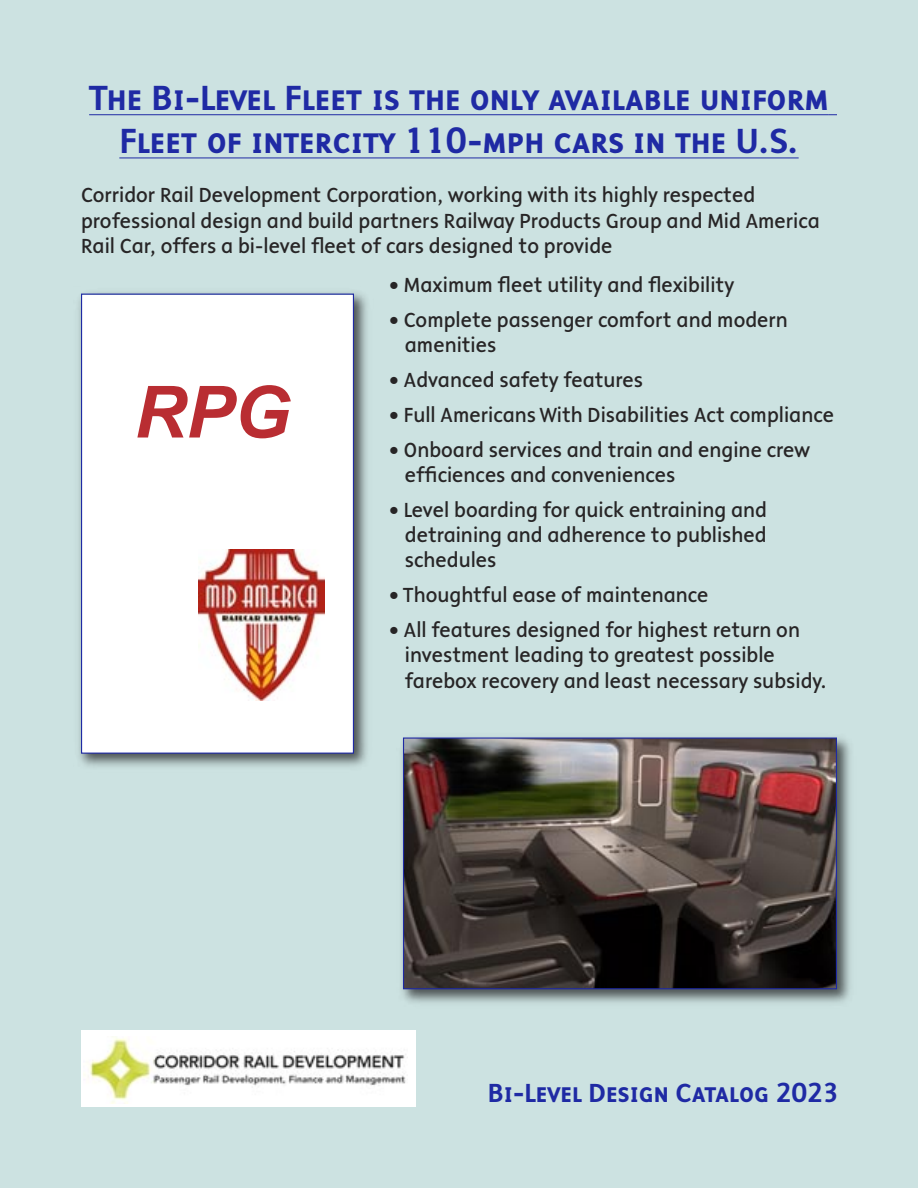
<style>
.page{position:relative;width:918px;height:1188px;background:#cce2e1}
.page>*{position:absolute;margin:0;border:0;box-sizing:border-box;transform-origin:0 0}
.t1{font:italic 700 72px "Arial";color:#b92d32}
.t2{font:500 36px/43.2px "Malcom Expert";color:#1f2aa4;text-align:center}
.t3{font:500 27px "Malcom Expert";color:#1f2aa4}
.t4{font:21px/25.2px "Malcom";color:#272526}
</style>
<div class="page">
<div style="left:81px;top:1030px;width:335px;height:77px;background:#fff"></div>
<img style="left:84px;top:1036px;width:324px;height:68px">
<hr style="left:89px;top:114px;width:740px;height:1px;background:#1f2aa4">
<hr style="left:119px;top:158px;width:680px;height:1px;background:#1f2aa4">
<img style="left:78px;top:292px;width:289px;height:475px">
<div style="left:82px;top:295px;width:271px;height:458px;background:#fff"></div>
<div style="left:81px;top:294px;width:273px;height:460px;border:1px solid #1f2aa4"></div>
<img style="left:198px;top:549px;width:126px;height:152px">
<img style="left:401px;top:737px;width:450px;height:266px">
<img style="left:405px;top:740px;width:430px;height:247px">
<div style="left:403px;top:738px;width:434px;height:251px;border:1px solid #1f2aa4"></div>
<p class="t2" style="left:89px;top:76px;width:741px">The Bi-Level Fleet is the only available uniform<br>Fleet of intercity 110-mph cars in the U.S.</p>
<p class="t4" style="left:81px;top:184px;width:740px">Corridor Rail Development Corporation, working with its highly respected professional design and build partners Railway Products Group and Mid America<br>Rail Car, offers a bi-level fleet of cars designed to provide</p>
<p class="t4" style="left:389px;top:274px;width:347px">• Maximum fleet utility and flexibility</p>
<p class="t4" style="left:405px;top:309px;width:385px;text-indent:-16px">• Complete passenger comfort and modern amenities</p>
<p class="t4" style="left:389px;top:369px;width:256px">• Advanced safety features</p>
<p class="t4" style="left:389px;top:404px;width:447px">• Full Americans With Disabilities Act compliance</p>
<p class="t4" style="left:405px;top:439px;width:407px;text-indent:-16px">• Onboard services and train and engine crew efficiences and conveniences</p>
<p class="t4" style="left:405px;top:499px;width:364px;text-align:justify;text-indent:-16px">• Level boarding for quick entraining and detraining and adherence to published schedules</p>
<p class="t4" style="left:389px;top:584px;width:321px">• Thoughtful ease of maintenance</p>
<p class="t4" style="left:405px;top:619px;width:423px;text-indent:-16px">• All features designed for highest return on investment leading to greatest possible farebox recovery and least necessary subsidy.</p>
<p class="t1" style="left:134px;top:372px;width:158px">RPG</p>
<p class="t3" style="left:488px;top:1077px;width:352px">Bi-Level Design Catalog 2023</p>
</div>
